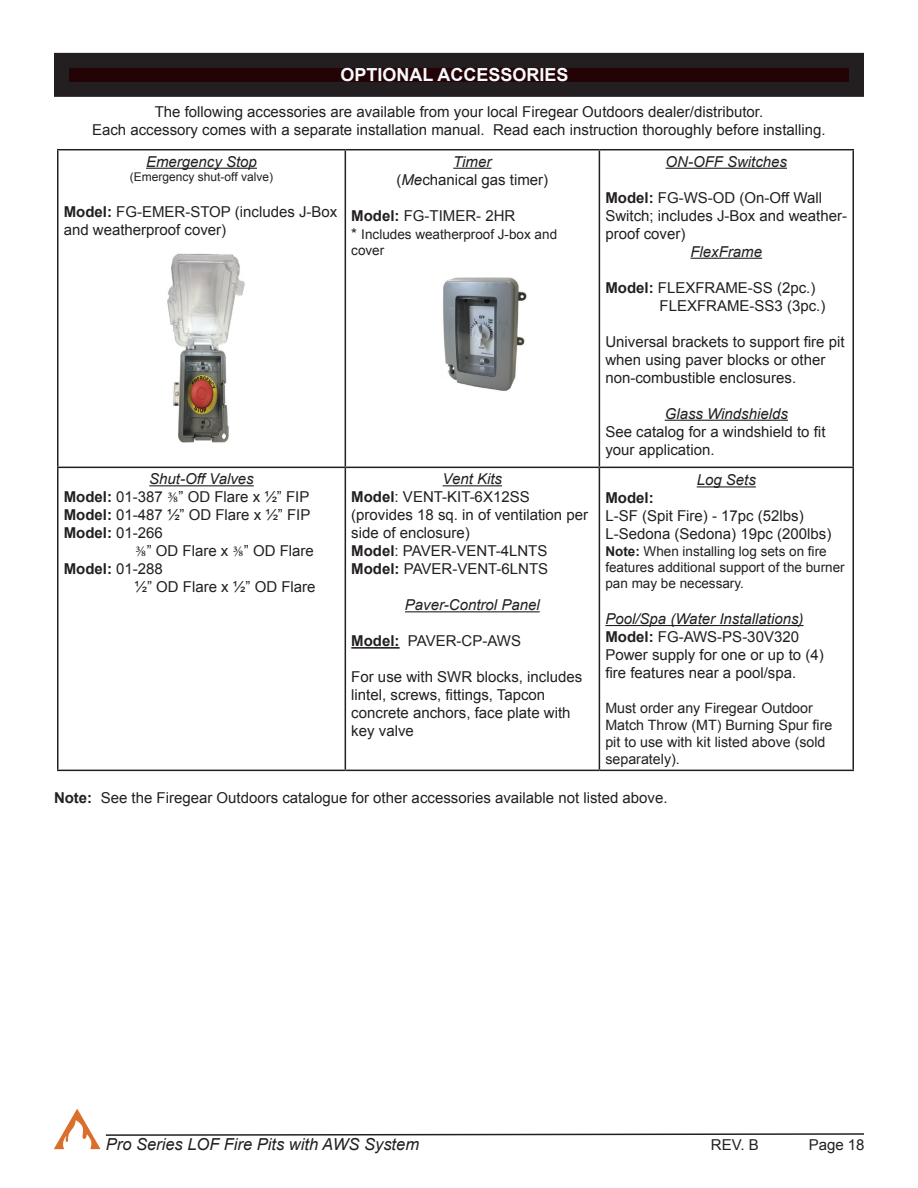
<style>
.page{position:relative;width:918px;height:1188px;background:#fff}
.page>*{position:absolute;margin:0;border:0;box-sizing:border-box;transform-origin:0 0}
.t1{font:700 18px "Arial";color:#f6fafc}
.t2{font:italic 16.5px "Arial";color:#231f20}
.t3{font:15px/18px "Arial";color:#231f20}
.t4{font:italic 15px "Arial";color:#231f20}
.t5{font:700 15px "Arial";color:#231f20}
.t6{font:14.25px/17.1px "Arial";color:#231f20}
.t7{font:13.5px/16.2px "Arial";color:#231f20}
.t8{font:12px "Arial";color:#231f20}
.s1{font-weight:700}
.s2{font-style:italic}
.s3{font-size:15px}
.s4{font-family:"Minion Pro"}
.s5{font-weight:400}
</style>
<div class="page">
<svg style="left:54px;top:1109px;width:810px;height:40px"></svg>
<hr style="left:57px;top:149px;width:288px;height:1px;background:#231f20">
<hr style="left:57px;top:150px;width:1px;height:317px;background:#231f20">
<hr style="left:345px;top:149px;width:254px;height:1px;background:#231f20">
<hr style="left:345px;top:150px;width:1px;height:317px;background:#231f20">
<hr style="left:599px;top:149px;width:255px;height:1px;background:#231f20">
<hr style="left:599px;top:150px;width:1px;height:317px;background:#231f20">
<hr style="left:852px;top:150px;width:2px;height:317px;background:#231f20">
<hr style="left:57px;top:467px;width:288px;height:1px;background:#231f20">
<hr style="left:57px;top:468px;width:1px;height:302px;background:#231f20">
<hr style="left:345px;top:467px;width:254px;height:1px;background:#231f20">
<hr style="left:345px;top:468px;width:1px;height:302px;background:#231f20">
<hr style="left:599px;top:467px;width:255px;height:1px;background:#231f20">
<hr style="left:599px;top:468px;width:1px;height:302px;background:#231f20">
<hr style="left:852px;top:468px;width:2px;height:302px;background:#231f20">
<hr style="left:57px;top:770px;width:288px;height:1px;background:#231f20">
<hr style="left:345px;top:770px;width:254px;height:1px;background:#231f20">
<hr style="left:599px;top:770px;width:255px;height:1px;background:#231f20">
<hr style="left:146px;top:168px;width:111px;height:1px;background:#231f20">
<hr style="left:453px;top:168px;width:38px;height:1px;background:#231f20">
<hr style="left:666px;top:168px;width:121px;height:1px;background:#231f20">
<hr style="left:690px;top:258px;width:72px;height:1px;background:#231f20">
<hr style="left:665px;top:420px;width:123px;height:1px;background:#231f20">
<hr style="left:149px;top:485px;width:105px;height:1px;background:#231f20">
<hr style="left:443px;top:485px;width:59px;height:1px;background:#231f20">
<hr style="left:405px;top:611px;width:135px;height:1px;background:#231f20">
<hr style="left:351px;top:647px;width:49px;height:2px;background:#231f20">
<hr style="left:697px;top:486px;width:59px;height:1px;background:#231f20">
<hr style="left:605px;top:625px;width:199px;height:1px;background:#231f20">
<img style="left:167px;top:253px;width:78px;height:190px">
<div style="left:62px;top:60px;width:794px;height:29px;background:#230305"></div>
<div style="left:54px;top:53px;width:810px;height:44px;border:15px solid #231f20"></div>
<img style="left:443px;top:277px;width:84px;height:114px">
<p class="t1" style="left:340px;top:63px;width:230px">OPTIONAL ACCESSORIES</p>
<p class="t3" style="left:155px;top:103px;width:610px">The following accessories are available from your local Firegear Outdoors dealer/distributor.</p>
<p class="t3" style="left:92px;top:121px;width:735px">Each accessory comes with a separate installation manual. Read each instruction thoroughly before installing.</p>
<p class="t4" style="left:146px;top:152px;width:112px">Emergency Stop</p>
<p class="t8" style="left:130px;top:169px;width:145px">(Emergency shut-off valve)</p>
<p class="t3" style="left:64px;top:203px;width:275px"><span class="s1">Model:</span> FG-EMER-STOP (includes J-Box and weatherproof cover)</p>
<p class="t4" style="left:453px;top:152px;width:40px">Timer</p>
<p class="t3" style="left:397px;top:171px;width:153px">(<span class="s2">Me</span>chanical gas timer)</p>
<p class="t3" style="left:351px;top:207px;width:166px"><span class="s1">Model:</span> FG-TIMER- 2HR</p>
<p class="t7" style="left:351px;top:226px;width:207px"><span class="s3">*</span> Includes weatherproof J-box and cover</p>
<p class="t4" style="left:149px;top:469px;width:106px">Shut-Off Valves</p>
<p class="t3" style="left:64px;top:488px;width:247px"><span class="s1">Model:</span> 01-387 <span class="s4">⅜</span>” OD Flare x ½” FIP</p>
<p class="t3" style="left:64px;top:506px;width:248px"><span class="s1">Model:</span> 01-487 ½” OD Flare x ½” FIP</p>
<p class="t5" style="left:64px;top:523px;width:101px">Model: <span class="s5">01-266</span></p>
<p class="t3" style="left:135px;top:542px;width:180px"><span class="s4">⅜</span>” OD Flare x <span class="s4">⅜</span>” OD Flare</p>
<p class="t5" style="left:64px;top:559px;width:101px">Model: <span class="s5">01-288</span></p>
<p class="t3" style="left:135px;top:578px;width:182px">½” OD Flare x ½” OD Flare</p>
<p class="t4" style="left:443px;top:469px;width:61px">Vent Kits</p>
<p class="t3" style="left:351px;top:488px;width:180px"><span class="s1">Model</span>: VENT-KIT-6X12SS</p>
<p class="t3" style="left:351px;top:506px;width:238px">(provides 18 sq. in of ventilation per side of enclosure)</p>
<p class="t3" style="left:351px;top:542px;width:198px"><span class="s1">Model</span>: PAVER-VENT-4LNTS</p>
<p class="t3" style="left:351px;top:560px;width:198px"><span class="s1">Model:</span> PAVER-VENT-6LNTS</p>
<p class="t4" style="left:405px;top:595px;width:136px">Paver-Control Panel</p>
<p class="t3" style="left:351px;top:632px;width:171px"><span class="s1">Model:</span> PAVER-CP-AWS</p>
<p class="t3" style="left:351px;top:668px;width:232px">For use with SWR blocks, includes lintel, screws, fittings, Tapcon</p>
<p class="t3" style="left:351px;top:704px;width:221px">concrete anchors, face plate with key valve</p>
<p class="t4" style="left:666px;top:152px;width:123px">ON-OFF Switches</p>
<p class="t3" style="left:605px;top:189px;width:243px"><span class="s1">Model:</span> FG-WS-OD (On-Off Wall<br>Switch; includes J-Box and weather&shy;proof cover)</p>
<p class="t4" style="left:690px;top:242px;width:73px">FlexFrame</p>
<p class="t3" style="left:605px;top:279px;width:212px"><span class="s1">Model:</span> FLEXFRAME-SS (2pc.)</p>
<p class="t3" style="left:660px;top:297px;width:167px">FLEXFRAME-SS3 (3pc.)</p>
<p class="t3" style="left:605px;top:333px;width:241px">Universal brackets to support fire pit when using paver blocks or other non-combustible enclosures.</p>
<p class="t4" style="left:665px;top:404px;width:125px">Glass Windshields</p>
<p class="t3" style="left:605px;top:423px;width:222px">See catalog for a windshield to fit your application.</p>
<p class="t4" style="left:697px;top:470px;width:61px">Log Sets</p>
<p class="t5" style="left:605px;top:488px;width:50px">Model:</p>
<p class="t3" style="left:605px;top:507px;width:200px">L-SF (Spit Fire) - 17pc (52lbs)</p>
<p class="t3" style="left:605px;top:525px;width:227px">L-Sedona (Sedona) 19pc (200lbs)</p>
<p class="t7" style="left:605px;top:543px;width:241px"><span class="s1">Note:</span> When installing log sets on fire features additional support of the burner pan may be necessary.</p>
<p class="t4" style="left:605px;top:609px;width:200px">Pool/Spa (Water Installations)</p>
<p class="t3" style="left:605px;top:628px;width:195px"><span class="s1">Model:</span> FG-AWS-PS-30V320</p>
<p class="t3" style="left:605px;top:646px;width:220px">Power supply for one or up to (4) fire features near a pool/spa.</p>
<p class="t6" style="left:605px;top:700px;width:229px">Must order any Firegear Outdoor<br>Match Throw (MT) Burning Spur fire pit to use with kit listed above (sold separately).</p>
<p class="t3" style="left:54px;top:789px;width:615px"><span class="s1">Note:</span> See the Firegear Outdoors catalogue for other accessories available not listed above.</p>
<p class="t2" style="left:106px;top:1133px;width:315px">Pro Series LOF Fire Pits with AWS System</p>
<p class="t3" style="left:711px;top:1136px;width:49px">REV. B</p>
<p class="t3" style="left:809px;top:1136px;width:57px">Page 18</p>
</div>
